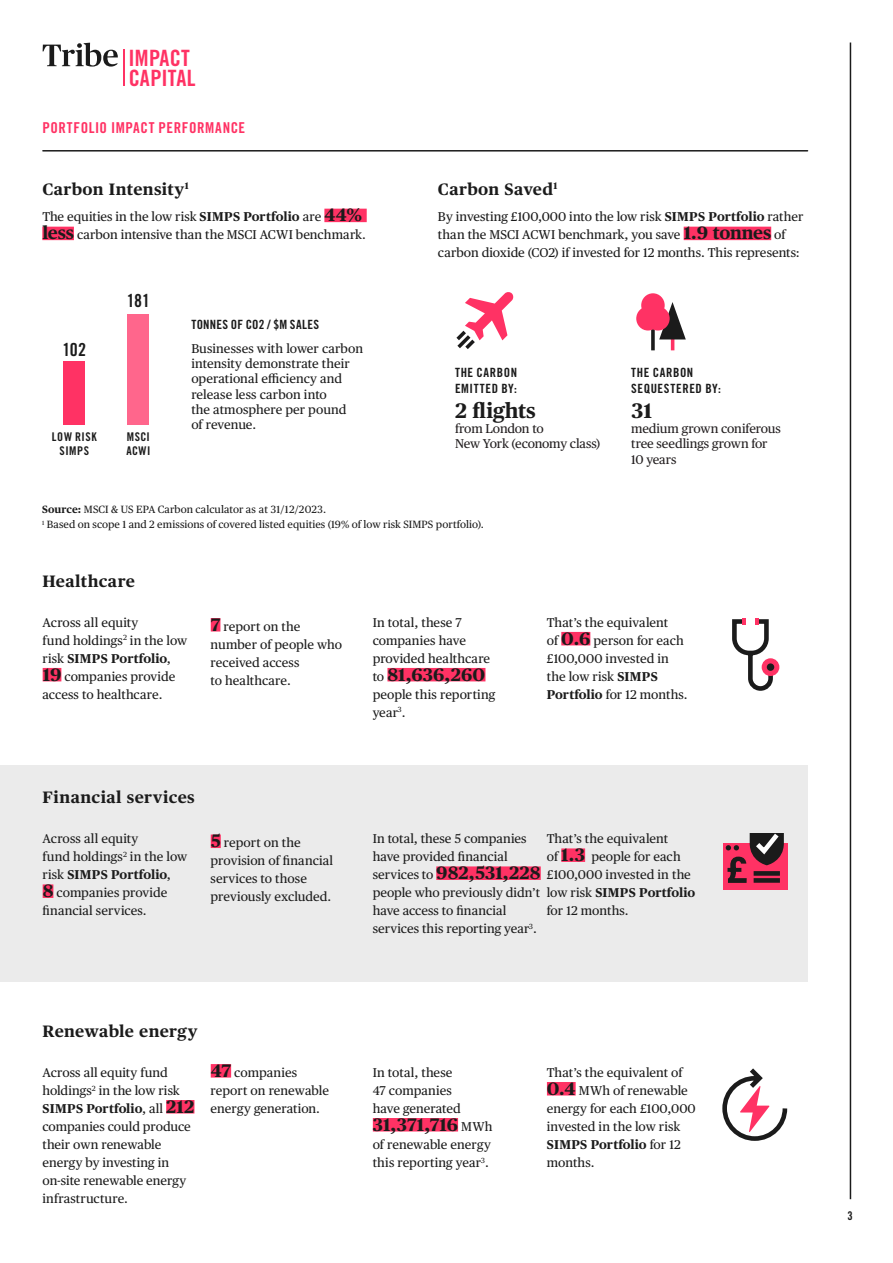
<style>
.page{position:relative;width:893px;height:1263px;background:#fff}
.page>*{position:absolute;margin:0;border:0;box-sizing:border-box;transform-origin:0 0}
.t1{font:22.5px/19.6px "Trade Gothic Bold Cond Twenty";letter-spacing:.005em;color:#ff3264}
.Body_copy{font:700 21px "Publico Text";letter-spacing:-.005em;color:#1b1b1b}
.Body_copy-2{font:700 18px "Publico Text";letter-spacing:.005em;color:#1b1b1b}
.Trade_Gothic{font:18px "Trade Gothic LT Pro Bd Cn 20";letter-spacing:-.025em;color:#1b1b1b}
.Body_copy-3{font:700 16.5px "Publico Text";letter-spacing:.02em;color:#1b1b1b}
.Body_copy-4{font:15px "Trade Gothic LT Pro Bd Cn 20";letter-spacing:.04em;color:#ff3264}
.Body_copy-5{font:12.75px/18px "Publico Text";color:#1b1b1b}
.Body_copy-6{font:12.75px/15.3px "Publico Text";letter-spacing:-.015em;color:#231f20}
.Body_copy-7{font:12.75px/15.3px "Trade Gothic LT Pro Bd Cn 20";letter-spacing:.04em;color:#1b1b1b}
.Graphs_Grey{font:12px/13.8px "Trade Gothic LT Pro Bd Cn 20";letter-spacing:.04em;color:#1b1b1b;text-align:center}
.Trade_Gothic-2{font:10.5px "Publico Text";letter-spacing:.01em;color:#1b1b1b}
.s1{font-weight:700}
.s2{font-weight:700;font-size:18px}
.s3{color:#231f20}
.s4{font-weight:400;font-size:12.75px}
</style>
<div class="page">
<hr style="left:850px;top:43px;width:1px;height:1156px;background:#1b1b1b">
<svg style="left:43px;top:43px;width:75px;height:24px"></svg>
<hr style="left:124px;top:50px;width:1px;height:36px;background:#ff3264">
<div style="left:0;top:765px;width:808px;height:217px;background:#ebebeb"></div>
<div style="left:324px;top:209px;width:43px;height:13px;background:#ff3264"></div>
<div style="left:42px;top:227px;width:32px;height:13px;background:#ff3264"></div>
<div style="left:684px;top:227px;width:87px;height:13px;background:#ff3264"></div>
<div style="left:64px;top:362px;width:21px;height:63px;background:#ff3264"></div>
<div style="left:128px;top:314px;width:21px;height:111px;background:#ff668c"></div>
<div style="left:43px;top:668px;width:18px;height:13px;background:#ff3264"></div>
<div style="left:211px;top:618px;width:9px;height:13px;background:#ff3264"></div>
<div style="left:387px;top:668px;width:98px;height:13px;background:#ff3264"></div>
<div style="left:561px;top:632px;width:29px;height:13px;background:#ff3264"></div>
<div style="left:43px;top:884px;width:10px;height:14px;background:#ff3264"></div>
<div style="left:211px;top:834px;width:10px;height:14px;background:#ff3264"></div>
<div style="left:436px;top:866px;width:105px;height:14px;background:#ff3264"></div>
<div style="left:561px;top:848px;width:24px;height:14px;background:#ff3264"></div>
<div style="left:166px;top:1100px;width:28px;height:13px;background:#ff3264"></div>
<div style="left:211px;top:1064px;width:20px;height:13px;background:#ff3264"></div>
<div style="left:373px;top:1118px;width:85px;height:13px;background:#ff3264"></div>
<div style="left:547px;top:1082px;width:29px;height:13px;background:#ff3264"></div>
<hr style="left:43px;top:150px;width:764px;height:2px;background:#1b1b1b">
<hr style="left:671px;top:333px;width:3px;height:17px;background:#ff3264">
<svg style="left:659px;top:302px;width:27px;height:37px"></svg>
<svg style="left:651px;top:329px;width:4px;height:21px"></svg>
<div style="left:636px;top:307px;width:24px;height:23px;background:#ff3264;border-radius:50%"></div>
<div style="left:646px;top:307px;width:24px;height:23px;background:#ff3264;border-radius:50%"></div>
<div style="left:641px;top:293px;width:24px;height:24px;background:#ff3264;border-radius:50%"></div>
<svg style="left:456px;top:292px;width:58px;height:57px"></svg>
<div style="left:762px;top:658px;width:17px;height:18px;background:#ff3264;border-radius:50%"></div>
<svg style="left:732px;top:618px;width:43px;height:73px"></svg>
<div style="left:723px;top:843px;width:64px;height:47px;background:#ff3264"></div>
<svg style="left:726px;top:833px;width:58px;height:50px"></svg>
<svg style="left:722px;top:1068px;width:66px;height:73px"></svg>
<h1 class="t1" style="left:129px;top:48px;width:69px">IMPACT<br>CAPITAL</h1>
<p class="Body_copy-4" style="left:43px;top:119px;width:204px">PORTFOLIO IMPACT PERFORMANCE</p>
<p class="Body_copy-3" style="left:42px;top:176px;width:148px">Carbon Intensity<sup>1</sup></p>
<p class="Body_copy-5" style="left:42px;top:207px;width:325px">The equities in the low risk <span class="s1">SIMPS Portfolio</span> are <span class="s2">44% less</span> carbon intensive than the MSCI ACWI benchmark<span class="s3">.</span></p>
<p class="Trade_Gothic" style="left:63px;top:339px;width:25px">102</p>
<p class="Trade_Gothic" style="left:127px;top:290px;width:25px">181</p>
<p class="Graphs_Grey" style="left:52px;top:430px;width:46px">LOW RISK<br>SIMPS</p>
<p class="Graphs_Grey" style="left:127px;top:430px;width:25px;text-align:left">MSCI<br>ACWI</p>
<p class="Body_copy-7" style="left:191px;top:316px;width:129px">TONNES OF CO2 / $M SALES</p>
<p class="Body_copy-5" style="left:191px;top:340px;width:173px;line-height:15.3px">Businesses with lower carbon intensity demonstrate their operational efficiency and release less carbon into<br>the atmosphere per pound<br>of revenue.</p>
<p class="Body_copy-3" style="left:438px;top:176px;width:121px">Carbon Saved<sup>1</sup></p>
<p class="Body_copy-5" style="left:438px;top:207px;width:367px">By investing £100,000 into the low risk <span class="s1">SIMPS Portfolio</span> rather than the MSCI ACWI benchmark, you save <span class="s2">1.9 tonnes</span> of carbon dioxide (CO2) if invested for 12 months. This represents:</p>
<p class="Body_copy-7" style="left:455px;top:365px;width:64px">THE CARBON<br>EMITTED BY:</p>
<p class="Body_copy" style="left:455px;top:394px;width:82px">2 flights</p>
<p class="Body_copy-6" style="left:455px;top:420px;width:147px">from London to<br>New York (economy class)</p>
<p class="Body_copy-7" style="left:631px;top:365px;width:91px">THE CARBON<br>SEQUESTERED BY:</p>
<p class="Body_copy" style="left:631px;top:394px;width:22px">31</p>
<p class="Body_copy-6" style="left:631px;top:420px;width:151px">medium grown coniferous tree seedlings grown for<br>10 years</p>
<p class="Trade_Gothic-2" style="left:42px;top:502px;width:285px"><span class="s1">Source:</span> MSCI &amp; US EPA Carbon calculator as at 31/12/2023.</p>
<p class="Trade_Gothic-2" style="left:42px;top:517px;width:443px"><sup>1</sup> Based on scope 1 and 2 emissions of covered listed equities (19% of low risk SIMPS portfolio).</p>
<p class="Body_copy-3" style="left:43px;top:568px;width:94px">Healthcare</p>
<p class="Body_copy-5" style="left:43px;top:612px;width:146px">Across all equity<br>fund holdings<sup>2</sup> in the low risk <span class="s1">SIMPS Portfolio</span>,<br><span class="s2">19</span> companies provide access to healthcare.</p>
<p class="Body_copy-5" style="left:211px;top:616px;width:133px"><span class="s2">7</span> report on the number of people who received access<br>to healthcare.</p>
<p class="Body_copy-5" style="left:373px;top:612px;width:119px">In total, these 7 companies have provided healthcare</p>
<p class="Body_copy-2" style="left:373px;top:660px;width:114px"><span class="s4">to</span> 81,636,260</p>
<p class="Body_copy-5" style="left:373px;top:684px;width:124px">people this reporting year<sup>3</sup>.</p>
<p class="Body_copy-5" style="left:547px;top:612px;width:142px">That’s the equivalent<br>of <span class="s2">0.6</span> person for each £100,000 invested in the low risk <span class="s1">SIMPS<br>Portfolio</span> for 12 months.</p>
<p class="Body_copy-3" style="left:43px;top:785px;width:154px">Financial services</p>
<p class="Body_copy-5" style="left:43px;top:829px;width:146px">Across all equity<br>fund holdings<sup>2</sup> in the low risk <span class="s1">SIMPS Portfolio</span>,<br><span class="s2">8</span> companies provide financial services.</p>
<p class="Body_copy-5" style="left:211px;top:833px;width:124px"><span class="s2">5</span> report on the provision of financial services to those previously excluded.</p>
<p class="Body_copy-5" style="left:373px;top:829px;width:155px">In total, these 5 companies have provided financial</p>
<p class="Body_copy-5" style="left:547px;top:829px;width:150px">That’s the equivalent<br>of <span class="s2">1.3</span> people for each £100,000 invested in the low risk <span class="s1">SIMPS Portfolio </span>for 12 months.</p>
<p class="Body_copy-2" style="left:373px;top:859px;width:169px"><span class="s4">services to</span> 982,531,228</p>
<p class="Body_copy-5" style="left:373px;top:883px;width:169px">people who previously didn’t have access to financial services this reporting year<sup>3</sup>.</p>
<p class="Body_copy-3" style="left:43px;top:1018px;width:156px">Renewable energy</p>
<p class="Body_copy-5" style="left:43px;top:1062px;width:153px">Across all equity fund holdings<sup>2</sup> in the low risk<br><span class="s1">SIMPS Portfolio</span>, all <span class="s2">212 </span>companies could produce their own renewable energy by investing in on-site renewable energy infrastructure.</p>
<p class="Body_copy-5" style="left:211px;top:1062px;width:120px"><span class="s2">47</span> companies report on renewable energy generation.</p>
<p class="Body_copy-5" style="left:373px;top:1062px;width:90px">In total, these<br>47 companies have generated</p>
<p class="Body_copy-2" style="left:373px;top:1110px;width:121px">31,371,716 <span class="s4">MWh</span></p>
<p class="Body_copy-5" style="left:373px;top:1134px;width:120px">of renewable energy this reporting year<sup>3</sup>.</p>
<p class="Body_copy-5" style="left:547px;top:1062px;width:151px">That’s the equivalent of<br><span class="s2">0.4</span> MWh of renewable energy for each £100,000 invested in the low risk<br><span class="s1">SIMPS Portfolio</span> for 12 months.</p>
<p class="Graphs_Grey" style="left:848px;top:1209px;width:7px">3</p>
</div>
